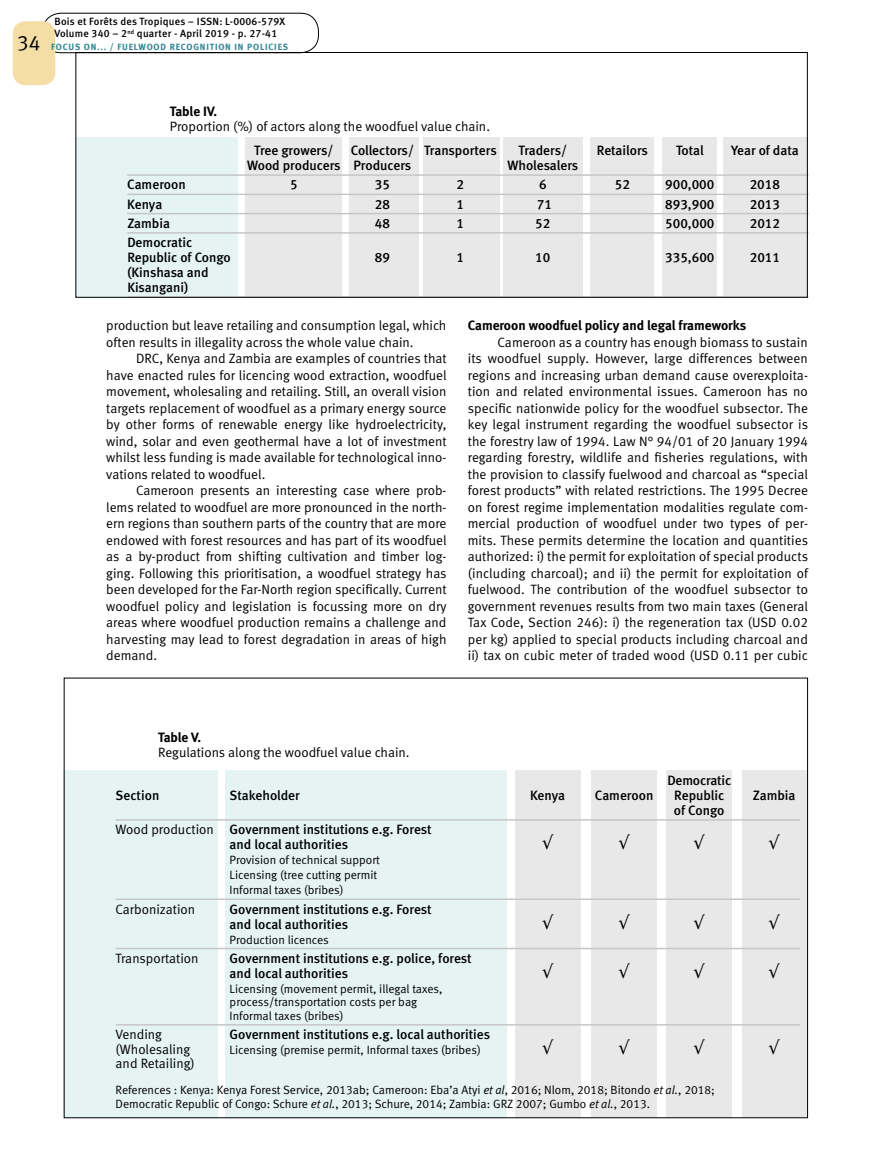
<style>
.page{position:relative;width:893px;height:1149px;background:#fff}
.page>*{position:absolute;margin:0;border:0;box-sizing:border-box;transform-origin:0 0}
.t1{font:21px "Meta Normal LF";color:#000}
.t2{font:13.5px/16.5px "Meta Normal LF";color:#000;text-align:justify}
.t3{font:13.5px/15px "Meta Medium LF";color:#000}
.t4{font:13.5px "Meta Bold LF";color:#000}
.t5{font:12px/13.5px "Meta Normal LF";color:#000}
.t6{font:10.5px/12px "Meta Medium LF";letter-spacing:.02em;color:#000}
.t7{font:9px "Meta Bold LF";letter-spacing:.09em;color:#2f8593}
.s1{font-family:"Meta Normal LF"}
.s2{font-style:italic}
</style>
<div class="page">
<div style="left:43px;top:13px;width:276px;height:40px;border:1px solid #000;border-radius:18px"></div>
<div style="left:13px;top:21px;width:42px;height:64px;background:#f4dea6;border-radius:13px"></div>
<div style="left:75px;top:137px;width:163px;height:160px;background:#e5f3f3"></div>
<div style="left:245px;top:137px;width:97px;height:160px;background:#e8e8e8"></div>
<div style="left:349px;top:137px;width:69px;height:160px;background:#e8e8e8"></div>
<div style="left:423px;top:137px;width:76px;height:160px;background:#e8e8e8"></div>
<div style="left:503px;top:137px;width:79px;height:160px;background:#e8e8e8"></div>
<div style="left:591px;top:137px;width:63px;height:160px;background:#e8e8e8"></div>
<div style="left:662px;top:137px;width:55px;height:160px;background:#e8e8e8"></div>
<div style="left:723px;top:137px;width:85px;height:160px;background:#e8e8e8"></div>
<hr style="left:127px;top:174px;width:682px;height:2px;background:#c6c6c6">
<hr style="left:127px;top:193px;width:682px;height:2px;background:#c6c6c6">
<hr style="left:127px;top:213px;width:682px;height:1px;background:#c6c6c6">
<hr style="left:127px;top:232px;width:682px;height:1px;background:#c6c6c6">
<hr style="left:127px;top:296px;width:682px;height:2px;background:#c6c6c6">
<div style="left:75px;top:52px;width:733px;height:245px;border:1px solid #000"></div>
<div style="left:64px;top:770px;width:154px;height:347px;background:#e5f3f3"></div>
<div style="left:225px;top:770px;width:282px;height:347px;background:#e5f3f3"></div>
<div style="left:666px;top:770px;width:66px;height:347px;background:#e8e8e8"></div>
<div style="left:742px;top:770px;width:65px;height:347px;background:#e8e8e8"></div>
<div style="left:591px;top:770px;width:66px;height:347px;background:#e8e8e8"></div>
<div style="left:516px;top:770px;width:65px;height:347px;background:#e8e8e8"></div>
<hr style="left:116px;top:818px;width:684px;height:2px;background:#c6c6c6">
<hr style="left:116px;top:898px;width:684px;height:1px;background:#c6c6c6">
<hr style="left:116px;top:947px;width:684px;height:1px;background:#c6c6c6">
<hr style="left:116px;top:1023px;width:684px;height:2px;background:#c6c6c6">
<h1 class="t1" style="left:17px;top:31px;width:25px">34</h1>
<p class="t6" style="left:55px;top:15px;width:232px">Bois et Forêts des Tropiques – ISSN: L-0006-579X<br>Volume 340 – 2<sup>nd</sup> quarter - April 2019 - p. 27-41</p>
<p class="t7" style="left:51px;top:41px;width:239px">FOCUS ON... / FUELWOOD RECOGNITION IN POLICIES</p>
<p class="t4" style="left:170px;top:103px;width:49px">Table IV.</p>
<p class="t2" style="left:170px;top:118px;width:322px">Proportion (%) of actors along the woodfuel value chain.</p>
<p class="t3" style="left:254px;top:143px;width:81px">Tree growers/</p>
<p class="t3" style="left:351px;top:143px;width:147px">Collectors/ Transporters</p>
<p class="t3" style="left:519px;top:143px;width:50px">Traders/</p>
<p class="t3" style="left:597px;top:143px;width:53px">Retailors</p>
<p class="t3" style="left:676px;top:143px;width:29px">Total</p>
<p class="t3" style="left:731px;top:143px;width:69px">Year of data</p>
<p class="t3" style="left:247px;top:158px;width:166px">Wood producers Producers</p>
<p class="t3" style="left:507px;top:158px;width:72px">Wholesalers</p>
<p class="t3" style="left:127px;top:177px;width:60px">Cameroon</p>
<p class="t3" style="left:290px;top:177px;width:9px">5</p>
<p class="t3" style="left:375px;top:177px;width:17px">35</p>
<p class="t3" style="left:457px;top:177px;width:9px">2</p>
<p class="t3" style="left:539px;top:177px;width:9px">6</p>
<p class="t3" style="left:615px;top:177px;width:17px">52</p>
<p class="t3" style="left:665px;top:177px;width:51px">900,000</p>
<p class="t3" style="left:750px;top:177px;width:32px">2018</p>
<p class="t3" style="left:127px;top:196px;width:37px">Kenya</p>
<p class="t3" style="left:375px;top:196px;width:17px">28</p>
<p class="t3" style="left:457px;top:196px;width:9px">1</p>
<p class="t3" style="left:537px;top:196px;width:17px">71</p>
<p class="t3" style="left:665px;top:196px;width:51px">893,900</p>
<p class="t3" style="left:750px;top:196px;width:32px">2013</p>
<p class="t3" style="left:127px;top:215px;width:44px">Zambia</p>
<p class="t3" style="left:375px;top:215px;width:17px">48</p>
<p class="t3" style="left:457px;top:215px;width:9px">1</p>
<p class="t3" style="left:535px;top:215px;width:17px">52</p>
<p class="t3" style="left:665px;top:215px;width:51px">500,000</p>
<p class="t3" style="left:750px;top:215px;width:32px">2012</p>
<p class="t3" style="left:127px;top:235px;width:105px">Democratic<br>Republic of Congo</p>
<p class="t3" style="left:375px;top:250px;width:17px">89</p>
<p class="t3" style="left:457px;top:250px;width:9px">1</p>
<p class="t3" style="left:535px;top:250px;width:17px">10</p>
<p class="t3" style="left:665px;top:250px;width:51px">335,600</p>
<p class="t3" style="left:750px;top:250px;width:32px">2011</p>
<p class="t3" style="left:127px;top:265px;width:83px">(Kinshasa and<br>Kisangani)</p>
<p class="t2" style="left:106px;top:317px;width:342px">production but leave retailing and consumption legal, which often results in illegality across the whole value chain.</p>
<p class="t2" style="left:106px;top:350px;width:342px;text-indent:30px">DRC, Kenya and Zambia are examples of countries that have enacted rules for licencing wood extraction, woodfuel movement, wholesaling and retailing. Still, an overall vision targets replacement of woodfuel as a primary energy source by other forms of renewable energy like hydroelectricity, wind, solar and even geothermal have a lot of investment whilst less funding is made available for technological inno&shy;vations related to woodfuel.</p>
<p class="t2" style="left:106px;top:482px;width:342px;text-indent:30px">Cameroon presents an interesting case where prob&shy;lems related to woodfuel are more pronounced in the north&shy;ern regions than southern parts of the country that are more endowed with forest resources and has part of its woodfuel as a by-product from shifting cultivation and timber log&shy;ging. Following this prioritisation, a woodfuel strategy has been developed for the Far-North region specifically. Current woodfuel policy and legislation is focussing more on dry areas where woodfuel production remains a challenge and harvesting may lead to forest degradation in areas of high demand.</p>
<p class="t4" style="left:468px;top:317px;width:280px">Cameroon woodfuel policy and legal frameworks</p>
<p class="t2" style="left:468px;top:333px;width:342px;text-indent:30px">Cameroon as a country has enough biomass to sustain its woodfuel supply. However, large differences between regions and increasing urban demand cause overexploita&shy;tion and related environmental issues. Cameroon has no specific nationwide policy for the woodfuel subsector. The key legal instrument regarding the woodfuel subsector is the forestry law of 1994. Law N° 94/01 of 20 January 1994 regarding forestry, wildlife and fisheries regulations, with the provision to classify fuelwood and charcoal as “special forest products” with related restrictions. The 1995 Decree on forest regime implementation modalities regulate com&shy;mercial production of woodfuel under two types of per&shy;mits. These permits determine the location and quantities authorized: i) the permit for exploitation of special products (including charcoal); and ii) the permit for exploitation of fuelwood. The contribution of the woodfuel subsector to government revenues results from two main taxes (General Tax Code, Section 246): i) the regeneration tax (USD 0.02 per kg) applied to special products including charcoal and ii) tax on cubic meter of traded wood (USD 0.11 per cubic</p>
<p class="t4" style="left:158px;top:728px;width:45px">Table V.</p>
<p class="t2" style="left:158px;top:743px;width:253px">Regulations along the woodfuel value chain.</p>
<p class="t3" style="left:667px;top:772px;width:65px">Democratic</p>
<p class="t3" style="left:116px;top:787px;width:45px">Section</p>
<p class="t3" style="left:230px;top:787px;width:72px">Stakeholder</p>
<p class="t3" style="left:530px;top:787px;width:37px">Kenya</p>
<p class="t3" style="left:595px;top:787px;width:60px">Cameroon</p>
<p class="t3" style="left:674px;top:787px;width:52px">Republic</p>
<p class="t3" style="left:753px;top:787px;width:44px">Zambia</p>
<p class="t3" style="left:674px;top:802px;width:52px">of Congo</p>
<p class="t3" style="left:230px;top:821px;width:204px;text-indent:-114px"><span class="s1">Wood production</span> Government institutions e.g. Forest and local authorities</p>
<p class="t5" style="left:230px;top:852px;width:152px;line-height:15px">Provision of technical support<br>Licensing (tree cutting permit<br>Informal taxes (bribes)</p>
<p class="t2" style="left:116px;top:900px;width:81px">Carbonization</p>
<p class="t3" style="left:230px;top:900px;width:204px">Government institutions e.g. Forest and local authorities</p>
<p class="t5" style="left:230px;top:932px;width:101px">Production licences</p>
<p class="t2" style="left:116px;top:949px;width:84px">Transportation</p>
<p class="t3" style="left:230px;top:950px;width:244px">Government institutions e.g. police, forest and local authorities</p>
<p class="t5" style="left:230px;top:981px;width:214px">Licensing (movement permit, illegal taxes, process/transportation costs per bag<br>Informal taxes (bribes)</p>
<p class="t2" style="left:116px;top:1025px;width:48px">Vending</p>
<p class="t3" style="left:230px;top:1026px;width:262px">Government institutions e.g. local authorities</p>
<p class="t2" style="left:116px;top:1040px;width:76px">(Wholesaling</p>
<p class="t5" style="left:230px;top:1042px;width:253px">Licensing (premise permit, Informal taxes (bribes)</p>
<p class="t2" style="left:116px;top:1054px;width:81px">and Retailing)</p>
<p class="t5" style="left:116px;top:1082px;width:601px">References : Kenya: Kenya Forest Service, 2013ab; Cameroon: Eba’a Atyi <span class="s2">et al</span>, 2016; Nlom, 2018; Bitondo <span class="s2">et al.</span>, 2018;<br>Democratic Republic of Congo: Schure <span class="s2">et al.</span>, 2013; Schure, 2014; Zambia: GRZ 2007; Gumbo <span class="s2">et al.</span>, 2013.</p>
</div>
